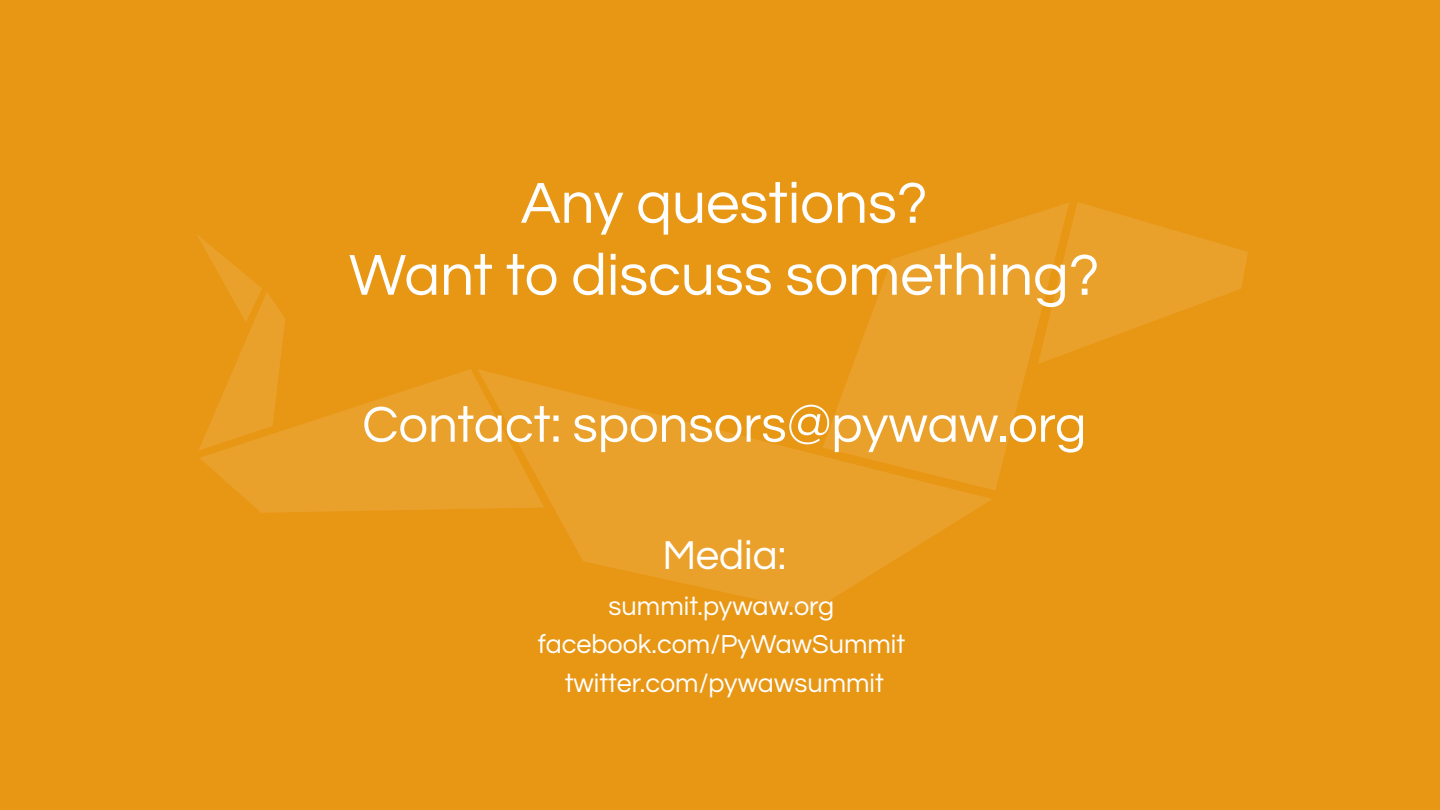
<style>
.page{position:relative;width:1440px;height:810px;background:#e89715}
.page>*{position:absolute;margin:0;border:0;box-sizing:border-box;transform-origin:0 0}
.t1{font:60px/72px "Questrial";color:#fff;text-align:center}
.t2{font:52.5px "Questrial";color:#fff}
.t3{font:42px "Questrial";color:#fff}
.t4{font:27px/38.2px "Questrial";color:#fff;text-align:center}
</style>
<div class="page">
<svg style="left:1069px;top:202px;width:179px;height:150px"></svg>
<svg style="left:852px;top:203px;width:217px;height:287px;fill:#eaa12b"></svg>
<svg style="left:200px;top:369px;width:278px;height:144px;fill:#eaa12b"></svg>
<svg style="left:197px;top:235px;width:88px;height:215px"></svg>
<svg style="left:478px;top:369px;width:514px;height:242px;fill:#eaa12b"></svg>
<h1 class="t1" style="left:349px;top:168px;width:752px">Any questions?<br>Want to discuss something?</h1>
<h2 class="t2" style="left:362px;top:399px;width:726px">Contact: sponsors@pywaw.org</h2>
<h3 class="t3" style="left:662px;top:534px;width:125px">Media:</h3>
<p class="t4" style="left:538px;top:588px;width:369px">summit.pywaw.org facebook.com/PyWawSummit twitter.com/pywawsummit</p>
</div>
